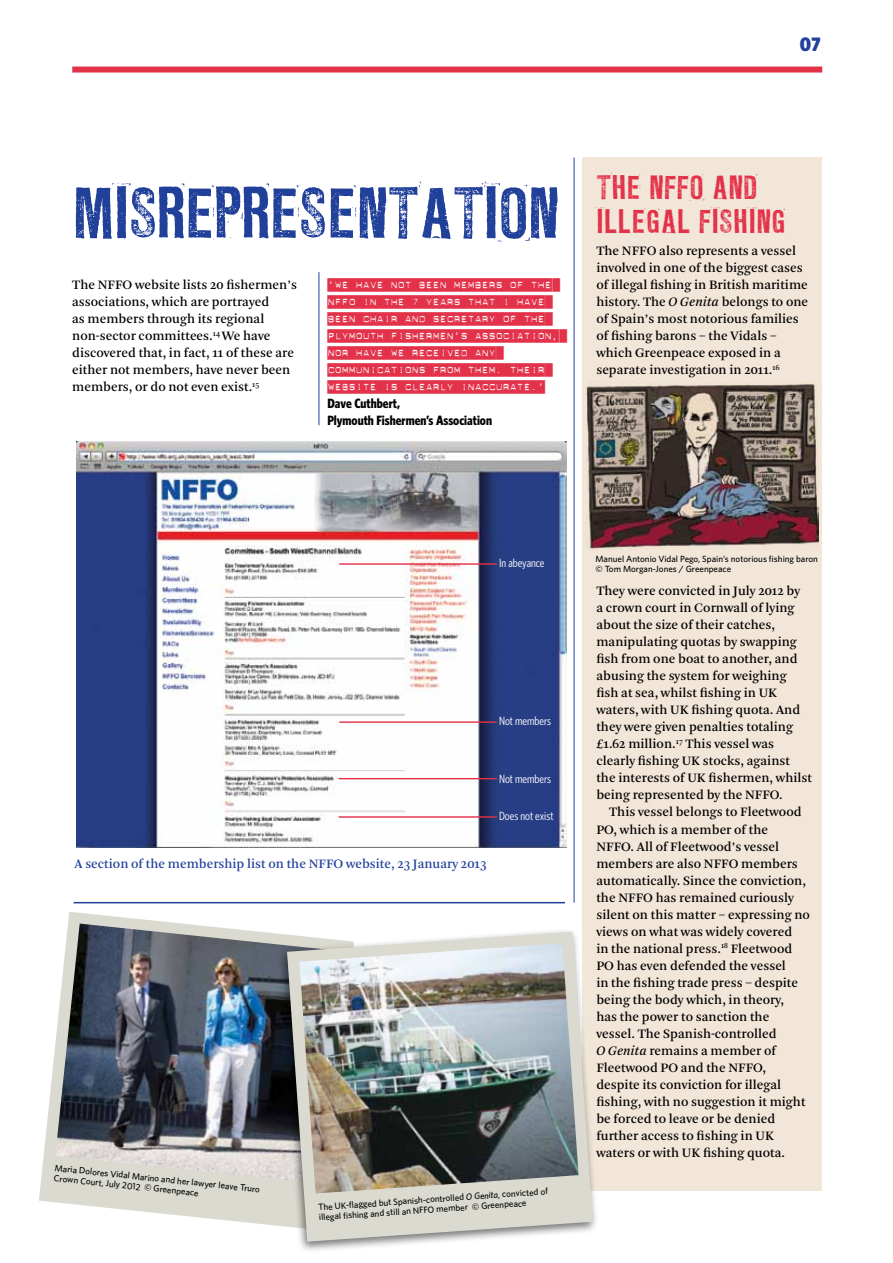
<style>
.page{position:relative;width:893px;height:1263px;background:#fff}
.page>*{position:absolute;margin:0;border:0;box-sizing:border-box;transform-origin:0 0}
.t1{font:64.5px "LL Rubber Grotesque OTF";letter-spacing:-.02em;color:#21409a}
.t2{font:30px/34px "LL Rubber Grotesque OTF";color:#e33149}
.t3{font:900 19.5px "Whitney Condensed";color:#21409a}
.t4{font:13.5px/17px "Arnhem OT";color:#000}
.t5{font:13.5px/17px "Dynamoe";letter-spacing:-.05em;color:#e33149}
.t6{font:13.5px "Arnhem OT";color:#21409a}
.t7{font:700 13.5px/17px "Whitney Condensed";color:#000}
.t8{font:condensed 12px "Whitney HTF";color:#fff}
.t9{font:500 9px/10.2px "Whitney HTF";color:#000}
.s1{font-style:italic}
.s2{font-family:"Whitney";font-style:italic}
</style>
<div class="page">
<div style="left:583px;top:158px;width:239px;height:1033px;background:#f2e6d8"></div>
<div style="left:72px;top:67px;width:750px;height:6px;background:#e33149"></div>
<img style="left:585px;top:382px;width:234px;height:168px">
<hr style="left:74px;top:902px;width:491px;height:1px;background:#21409a">
<img style="left:76px;top:442px;width:490px;height:406px">
<hr style="left:339px;top:563px;width:158px;height:2px;background:#e33149">
<hr style="left:339px;top:721px;width:158px;height:2px;background:#e33149">
<hr style="left:339px;top:778px;width:158px;height:1px;background:#e33149">
<hr style="left:339px;top:816px;width:158px;height:2px;background:#e33149">
<hr style="left:319px;top:272px;width:1px;height:153px;background:#21409a">
<hr style="left:574px;top:158px;width:1px;height:744px;background:#21409a">
<svg style="left:39px;top:912px;width:238px;height:314px;fill:#dbdad0"></svg>
<img style="left:55px;top:923px;width:222px;height:260px">
<div style="left:277px;top:927px;width:321px;height:325px;background:#000;opacity:.54"></div>
<svg style="left:287px;top:932px;width:306px;height:310px;fill:#dbdad0"></svg>
<img style="left:299px;top:943px;width:280px;height:250px">
<h3 class="t3" style="left:800px;top:33px;width:22px">07</h3>
<h1 class="t1" style="left:73px;top:173px;width:489px">MISREPRESENTATION</h1>
<p class="t4" style="left:72px;top:276px;width:226px">The NFFO website lists 20 fishermen’s associations, which are portrayed<br>as members through its regional non-sector committees.<sup>14</sup> We have discovered that, in fact, 11 of these are either not members, have never been members, or do not even exist.<sup>15</sup></p>
<p class="t5" style="left:327px;top:277px;width:233px">‘WE HAVE NOT BEEN MEMBERS OF THE<br>NFFO IN THE 7 YEARS THAT I HAVE<br>BEEN CHAIR AND SECRETARY OF THE<br>PLYMOUTH FISHERMEN’S ASSOCIATION,<br>NOR HAVE WE RECEIVED ANY<br>COMMUNICATIONS FROM THEM. THEIR<br>WEBSITE IS CLEARLY INACCURATE.’</p>
<p class="t7" style="left:327px;top:395px;width:166px">Dave Cuthbert,<br>Plymouth Fishermen’s Association</p>
<h2 class="t2" style="left:596px;top:171px;width:191px">THE NFFO AND<br>ILLEGAL FISHING</h2>
<p class="t4" style="left:596px;top:242px;width:213px">The NFFO also represents a vessel involved in one of the biggest cases of illegal fishing in British maritime history. The <span class="s1">O Genita</span> belongs to one of Spain’s most notorious families of fishing barons – the Vidals – which Greenpeace exposed in a separate investigation in 2011.<sup>16</sup></p>
<p class="t8" style="left:499px;top:556px;width:47px">In abeyance</p>
<p class="t8" style="left:499px;top:714px;width:54px">Not members</p>
<p class="t8" style="left:499px;top:772px;width:54px">Not members</p>
<p class="t8" style="left:499px;top:809px;width:56px">Does not exist</p>
<p class="t6" style="left:74px;top:855px;width:413px">A section of the membership list on the NFFO website, 23 January 2013</p>
<p class="t9" style="left:55px;top:1162px;width:208px;rotate:6deg">Maria Dolores Vidal Marino and her lawyer leave Truro<br>Crown Court, July 2012 © Greenpeace</p>
<p class="t9" style="left:318px;top:1202px;width:232px;rotate:-4deg">The UK-fl agged but Spanish-controlled <span class="s2">O Genita</span>, convicted of illegal fi shing and still an NFFO member © Greenpeace</p>
<p class="t9" style="left:595px;top:553px;width:224px">Manuel Antonio Vidal Pego, Spain’s notorious fishing baron © Tom Morgan-Jones / Greenpeace</p>
<p class="t4" style="left:596px;top:582px;width:217px">They were convicted in July 2012 by<br>a crown court in Cornwall of lying about the size of their catches, manipulating quotas by swapping fish from one boat to another, and abusing the system for weighing fish at sea, whilst fishing in UK waters, with UK fishing quota. And they were given penalties totaling £1.62 million.<sup>17</sup> This vessel was clearly fishing UK stocks, against the interests of UK fishermen, whilst being represented by the NFFO.</p>
<p class="t4" style="left:596px;top:804px;width:215px;text-indent:13px">This vessel belongs to Fleetwood<br>PO, which is a member of the<br>NFFO. All of Fleetwood’s vessel members are also NFFO members automatically. Since the conviction, the NFFO has remained curiously silent on this matter – expressing no views on what was widely covered<br>in the national press.<sup>18</sup> Fleetwood<br>PO has even defended the vessel<br>in the fishing trade press – despite being the body which, in theory,<br>has the power to sanction the vessel. The Spanish-controlled<br><span class="s1">O Genita</span> remains a member of<br>Fleetwood PO and the NFFO, despite its conviction for illegal fishing, with no suggestion it might be forced to leave or be denied further access to fishing in UK waters or with UK fishing quota.</p>
</div>
